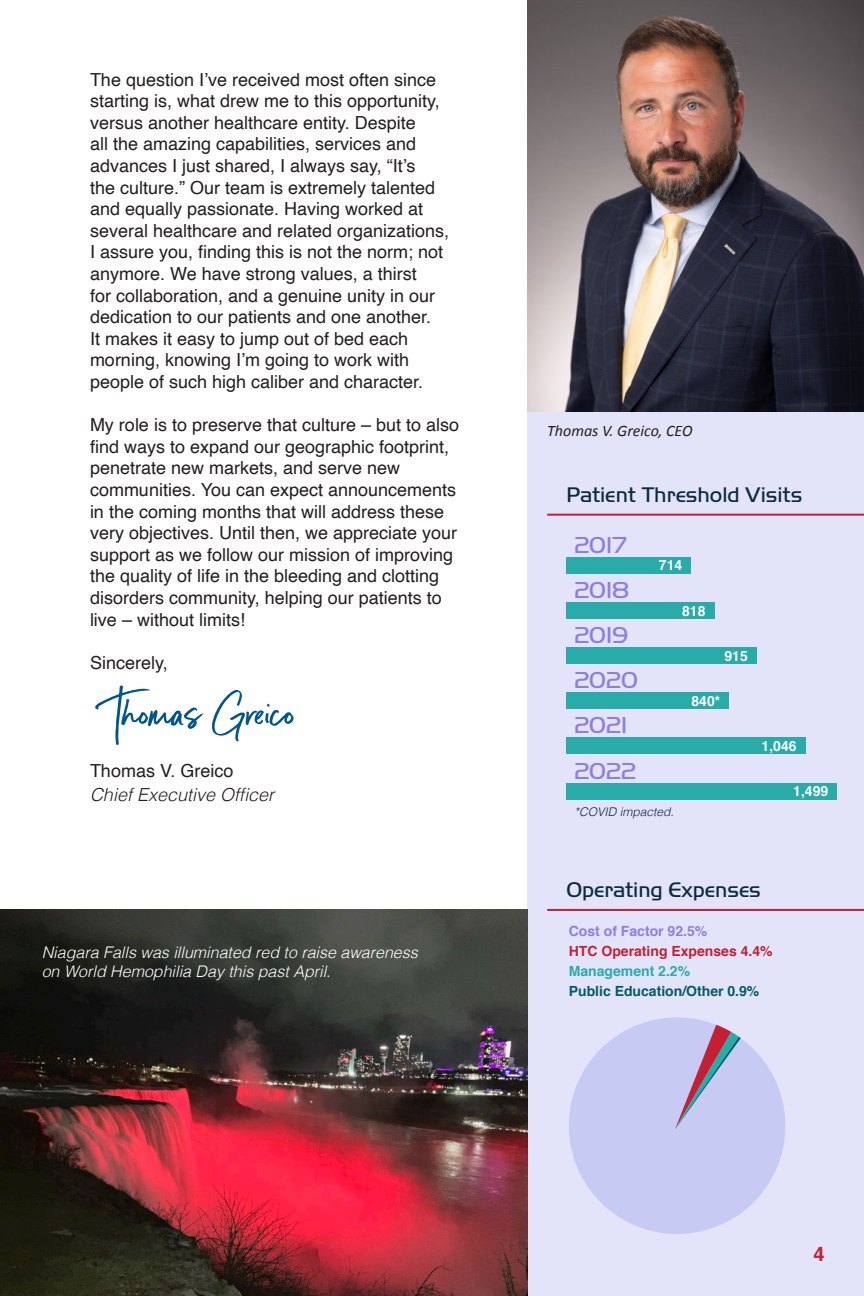
<style>
.page{position:relative;width:864px;height:1296px;background:#fff}
.page>*{position:absolute;margin:0;border:0;box-sizing:border-box;transform-origin:0 0}
.t1{font:72px "Backlash Script";color:#00558b}
.t2{font:300 24px "Handel Got D";color:#8e7de4}
.t3{font:300 22px "Handel Got D";color:#0b2b40}
.t4{font:700 20px "Helvetica";color:#c32033}
.t5{font:18px/21.6px "Helvetica";color:#231f20}
.t6{font:italic 300 18px/24px "Helvetica";color:#231f20}
.t7{font:italic 300 16px/19.2px "Helvetica";color:#fff}
.t8{font:italic 16px "Calibri";color:#231f20}
.t9{font:700 14px "Helvetica";color:#035a64}
.t10{font:700 14px "Helvetica";color:#c32033}
.t11{font:700 14px "Helvetica";color:#fff}
.t12{font:700 14px "Helvetica";color:#8e7de4}
.t13{font:700 14px "Helvetica";color:#28aba9}
.t14{font:italic 300 12px "Helvetica";color:#0b2b40}
.s1{font-weight:400;font-style:normal}
</style>
<div class="page">
<div style="left:527px;top:412px;width:337px;height:884px;background:#e3e4f9"></div>
<div style="left:566px;top:783px;width:271px;height:16px;background:#28aba9"></div>
<div style="left:566px;top:557px;width:125px;height:16px;background:#28aba9"></div>
<div style="left:566px;top:602px;width:149px;height:16px;background:#28aba9"></div>
<div style="left:566px;top:647px;width:191px;height:17px;background:#28aba9"></div>
<div style="left:566px;top:693px;width:163px;height:16px;background:#28aba9"></div>
<div style="left:566px;top:738px;width:240px;height:16px;background:#28aba9"></div>
<img style="left:527px;top:0;width:337px;height:412px">
<img style="left:0;top:910px;width:527px;height:386px">
<svg style="left:569px;top:1017px;width:217px;height:217px;fill:#c7caf3"></svg>
<svg style="left:675px;top:1025px;width:67px;height:104px;background:#b7afd1"></svg>
<hr style="left:547px;top:514px;width:317px;height:2px;background:#c32033">
<hr style="left:547px;top:909px;width:317px;height:2px;background:#c32033">
<p class="t5" style="left:90px;top:69px;width:361px">The question I’ve received most often since starting is, what drew me to this opportunity, versus another healthcare entity. Despite<br>all the amazing capabilities, services and advances I just shared, I always say, “It’s<br>the culture.” Our team is extremely talented and equally passionate. Having worked at several healthcare and related organizations, I assure you, finding this is not the norm; not anymore. We have strong values, a thirst<br>for collaboration, and a genuine unity in our dedication to our patients and one another.<br>It makes it easy to jump out of bed each morning, knowing I’m going to work with people of such high caliber and character.</p>
<p class="t5" style="left:90px;top:415px;width:371px">My role is to preserve that culture – but to also find ways to expand our geographic footprint, penetrate new markets, and serve new communities. You can expect announcements in the coming months that will address these very objectives. Until then, we appreciate your support as we follow our mission of improving the quality of life in the bleeding and clotting disorders community, helping our patients to live – without limits!</p>
<p class="t5" style="left:90px;top:652px;width:79px">Sincerely,</p>
<p class="t1" style="left:104px;top:678px;width:194px">Thomas Greico</p>
<p class="t6" style="left:90px;top:757px;width:186px"><span class="s1">Thomas V. Greico<br></span>Chief Executive Officer</p>
<p class="t7" style="left:42px;top:941px;width:378px">Niagara Falls was illuminated red to raise awareness on World Hemophilia Day this past April.</p>
<p class="t8" style="left:547px;top:420px;width:147px">Thomas V. Greico, CEO</p>
<p class="t3" style="left:566px;top:482px;width:238px">Patient Threshold Visits</p>
<p class="t2" style="left:574px;top:531px;width:54px">2017</p>
<p class="t2" style="left:574px;top:576px;width:56px">2018</p>
<p class="t2" style="left:574px;top:622px;width:55px">2019</p>
<p class="t2" style="left:574px;top:667px;width:65px">2020</p>
<p class="t2" style="left:574px;top:712px;width:54px">2021</p>
<p class="t2" style="left:574px;top:757px;width:63px">2022</p>
<p class="t11" style="left:659px;top:554px;width:25px">714</p>
<p class="t11" style="left:682px;top:599px;width:25px">818</p>
<p class="t11" style="left:725px;top:645px;width:25px">915</p>
<p class="t11" style="left:691px;top:690px;width:30px">840*</p>
<p class="t14" style="left:574px;top:802px;width:101px">*COVID impacted.</p>
<p class="t11" style="left:762px;top:735px;width:37px">1,046</p>
<p class="t11" style="left:793px;top:780px;width:37px">1,499</p>
<p class="t3" style="left:566px;top:878px;width:196px">Operating Expenses</p>
<p class="t12" style="left:569px;top:919px;width:140px">Cost of Factor 92.5%</p>
<p class="t10" style="left:569px;top:939px;width:205px">HTC Operating Expenses 4.4%</p>
<p class="t13" style="left:569px;top:959px;width:123px">Management 2.2%</p>
<p class="t9" style="left:569px;top:979px;width:192px">Public Education/Other 0.9%</p>
<p class="t4" style="left:814px;top:1238px;width:13px">4</p>
</div>
